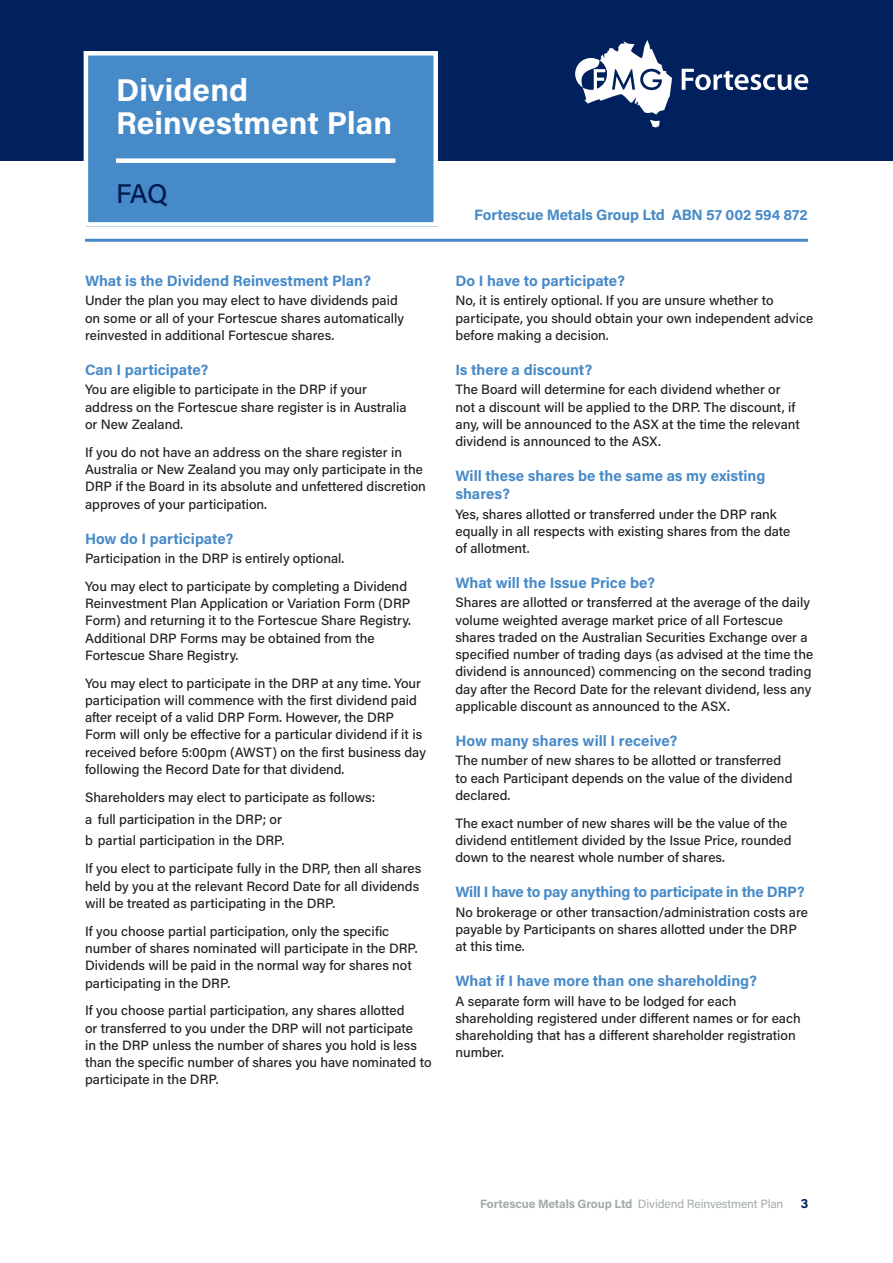
<style>
.page{position:relative;width:893px;height:1263px;background:#fff}
.page>*{position:absolute;margin:0;border:0;box-sizing:border-box;transform-origin:0 0}
.t1{font:700 31.5px/33.2px "Acumin Pro";letter-spacing:.005em;color:#fff}
.t2{font:500 27px "Acumin Pro";color:#001b50}
.Body_Sub{font:700 15px/18px "Acumin Pro";letter-spacing:-.005em;color:#478ac8}
.body_copy{font:500 13.5px/17.2px "Acumin Pro";color:#231f20}
.Bullet_points{font:500 13.5px "Acumin Pro";color:#231f20}
.Bullet_point_last_2{font:500 13.5px "Acumin Pro";color:#231f20}
.t3{font:700 13.5px "Acumin Pro";color:#00215d}
.t4{font:12px "Acumin Pro";letter-spacing:-.01em;color:#a3aaac}
.s1{font-weight:700}
</style>
<div class="page">
<div style="left:0;top:0;width:893px;height:161px;background:#00215d"></div>
<svg style="left:650px;top:120px;width:10px;height:8px"></svg>
<svg style="left:575px;top:40px;width:97px;height:74px"></svg>
<svg style="left:682px;top:69px;width:126px;height:21px"></svg>
<div style="left:87px;top:53px;width:351px;height:174px;background:#478ac8"></div>
<hr style="left:85px;top:239px;width:723px;height:3px;background:#478ac8">
<div style="left:116px;top:158px;width:279px;height:5px;background:#fff"></div>
<div style="left:84px;top:51px;width:354px;height:176px;border:4px solid #fff"></div>
<p class="t1" style="left:116px;top:72px;width:278px">Dividend<br>Reinvestment Plan</p>
<p class="t2" style="left:116px;top:174px;width:53px">FAQ</p>
<p class="Body_Sub" style="left:85px;top:271px;width:287px">What is the Dividend Reinvestment Plan?</p>
<p class="body_copy" style="left:85px;top:292px;width:321px">Under the plan you may elect to have dividends paid on some or all of your Fortescue shares automatically reinvested in additional Fortescue shares.</p>
<p class="Body_Sub" style="left:85px;top:360px;width:125px">Can I participate?</p>
<p class="body_copy" style="left:85px;top:380px;width:323px">You are eligible to participate in the DRP if your address on the Fortescue share register is in Australia or New Zealand.</p>
<p class="body_copy" style="left:85px;top:443px;width:342px">If you do not have an address on the share register in Australia or New Zealand you may only participate in the DRP if the Board in its absolute and unfettered discretion approves of your participation.</p>
<p class="Body_Sub" style="left:85px;top:529px;width:150px">How do I participate?</p>
<p class="body_copy" style="left:85px;top:549px;width:261px">Participation in the DRP is entirely optional.</p>
<p class="body_copy" style="left:85px;top:577px;width:327px">You may elect to participate by completing a Dividend Reinvestment Plan Application or Variation Form (DRP Form) and returning it to the Fortescue Share Registry.<br>Additional DRP Forms may be obtained from the Fortescue Share Registry.</p>
<p class="body_copy" style="left:85px;top:674px;width:342px">You may elect to participate in the DRP at any time. Your participation will commence with the first dividend paid after receipt of a valid DRP Form. However, the DRP Form will only be effective for a particular dividend if it is received before 5:00pm (AWST) on the first business day following the Record Date for that dividend.</p>
<p class="Bullet_points" style="left:85px;top:788px;width:292px">Shareholders may elect to participate as follows:</p>
<p class="Bullet_points" style="left:85px;top:809px;width:198px">a full participation in the DRP; or</p>
<p class="Bullet_point_last_2" style="left:85px;top:831px;width:201px">b partial participation in the DRP.</p>
<p class="body_copy" style="left:85px;top:859px;width:338px">If you elect to participate fully in the DRP, then all shares held by you at the relevant Record Date for all dividends will be treated as participating in the DRP.</p>
<p class="body_copy" style="left:85px;top:922px;width:334px">If you choose partial participation, only the specific number of shares nominated will participate in the DRP.<br>Dividends will be paid in the normal way for shares not participating in the DRP.</p>
<p class="body_copy" style="left:85px;top:1001px;width:348px">If you choose partial participation, any shares allotted<br>or transferred to you under the DRP will not participate<br>in the DRP unless the number of shares you hold is less than the specific number of shares you have nominated to participate in the DRP.</p>
<p class="Body_Sub" style="left:474px;top:205px;width:335px">Fortescue Metals Group Ltd ABN 57 002 594 872</p>
<p class="Body_Sub" style="left:455px;top:271px;width:171px">Do I have to participate?</p>
<p class="body_copy" style="left:455px;top:292px;width:359px">No, it is entirely optional. If you are unsure whether to participate, you should obtain your own independent advice before making a decision.</p>
<p class="Body_Sub" style="left:455px;top:360px;width:138px">Is there a discount?</p>
<p class="body_copy" style="left:455px;top:380px;width:346px">The Board will determine for each dividend whether or not a discount will be applied to the DRP. The discount, if any, will be announced to the ASX at the time the relevant dividend is announced to the ASX.</p>
<p class="Body_Sub" style="left:455px;top:466px;width:311px">Will these shares be the same as my existing shares?</p>
<p class="body_copy" style="left:455px;top:505px;width:336px">Yes, shares allotted or transferred under the DRP rank equally in all respects with existing shares from the date of allotment.</p>
<p class="Body_Sub" style="left:455px;top:573px;width:201px">What will the Issue Price be?</p>
<p class="body_copy" style="left:455px;top:593px;width:359px">Shares are allotted or transferred at the average of the daily volume weighted average market price of all Fortescue shares traded on the Australian Securities Exchange over a specified number of trading days (as advised at the time the dividend is announced) commencing on the second trading day after the Record Date for the relevant dividend, less any applicable discount as announced to the ASX.</p>
<p class="Body_Sub" style="left:455px;top:731px;width:223px">How many shares will I receive?</p>
<p class="body_copy" style="left:455px;top:751px;width:338px">The number of new shares to be allotted or transferred to each Participant depends on the value of the dividend declared.</p>
<p class="body_copy" style="left:455px;top:814px;width:338px">The exact number of new shares will be the value of the dividend entitlement divided by the Issue Price, rounded down to the nearest whole number of shares.</p>
<p class="Body_Sub" style="left:455px;top:882px;width:351px">Will I have to pay anything to participate in the DRP?</p>
<p class="body_copy" style="left:455px;top:903px;width:354px">No brokerage or other transaction/administration costs are payable by Participants on shares allotted under the DRP at this time.</p>
<p class="Body_Sub" style="left:455px;top:971px;width:303px">What if I have more than one shareholding?</p>
<p class="body_copy" style="left:455px;top:991px;width:347px">A separate form will have to be lodged for each shareholding registered under different names or for each shareholding that has a different shareholder registration number.</p>
<p class="t4" style="left:480px;top:1195px;width:305px"><span class="s1">Fortescue Metals Group Ltd</span> Dividend Reinvestment Plan</p>
<p class="t3" style="left:801px;top:1193px;width:9px">3</p>
</div>
